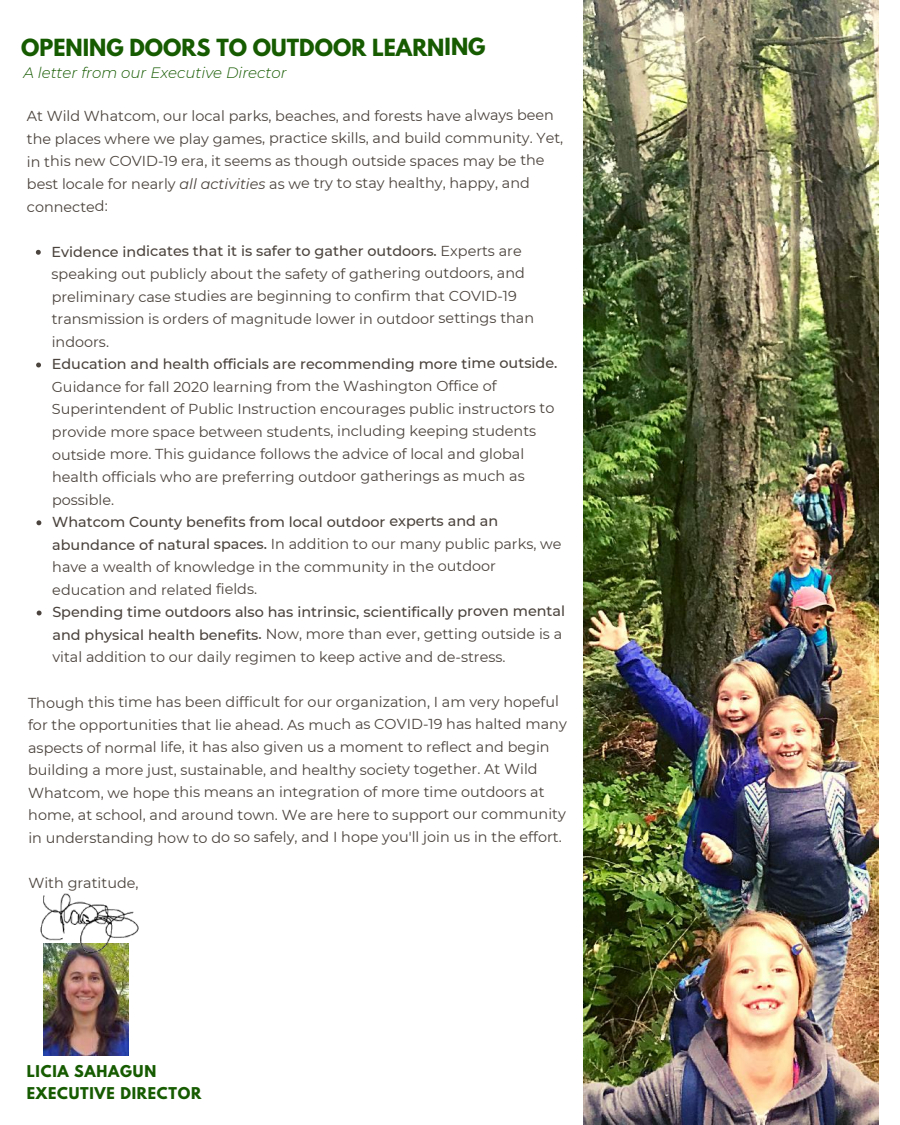
<style>
.page{position:relative;width:900px;height:1125px;background:#fff}
.page>*{position:absolute;margin:0;border:0;box-sizing:border-box;transform-origin:0 0}
.t1{font:700 20.85px "League Spartan";letter-spacing:-.005em;color:#165b00}
.t2{font:italic 300 15px "Montserrat";color:#165b00}
.t3{font:14.4px/22.6px "Montserrat";letter-spacing:-.005em;color:#4b433d}
.t4{font:500 14.4px/22.6px "Montserrat";letter-spacing:-.005em;color:#4b433d}
.t5{font:700 14.4px/22.5px "League Spartan";letter-spacing:.045em;color:#165b00}
.s1{font-style:italic}
.s2{font-weight:500}
.s3{font-weight:400}
</style>
<div class="page">
<img style="left:584px;top:0;width:294px;height:1125px">
<img style="left:44px;top:962px;width:84px;height:94px">
<svg style="left:36px;top:250px;width:5px;height:5px"></svg>
<svg style="left:36px;top:363px;width:5px;height:4px"></svg>
<svg style="left:36px;top:520px;width:5px;height:5px"></svg>
<svg style="left:37px;top:611px;width:5px;height:4px"></svg>
<img style="left:40px;top:893px;width:99px;height:69px">
<h1 class="t1" style="left:21px;top:37px;width:466px">OPENING DOORS TO OUTDOOR LEARNING</h1>
<p class="t2" style="left:23px;top:64px;width:265px">A letter from our Executive Director</p>
<p class="t3" style="left:27px;top:104px;width:538px">At Wild Whatcom, our local parks, beaches, and forests have always been the places where we play games, practice skills, and build community. Yet, in this new COVID-19 era, it seems as though outside spaces may be the best locale for nearly <span class="s1">all activities</span> as we try to stay healthy, happy, and connected:</p>
<p class="t3" style="left:52px;top:240px;width:484px"><span class="s2">Evidence indicates that it is safer to gather outdoors.</span> Experts are speaking out publicly about the safety of gathering outdoors, and preliminary case studies are beginning to confirm that COVID-19 transmission is orders of magnitude lower in outdoor settings than indoors.</p>
<p class="t4" style="left:52px;top:352px;width:507px">Education and health officials are recommending more time outside.</p>
<p class="t3" style="left:52px;top:375px;width:504px">Guidance for fall 2020 learning from the Washington Office of Superintendent of Public Instruction encourages public instructors to provide more space between students, including keeping students outside more. This guidance follows the advice of local and global health officials who are preferring outdoor gatherings as much as possible.</p>
<p class="t3" style="left:52px;top:510px;width:511px"><span class="s2">Whatcom County benefits from local outdoor experts and an abundance of natural spaces.</span> In addition to our many public parks, we have a wealth of knowledge in the community in the outdoor education and related fields.</p>
<p class="t4" style="left:52px;top:600px;width:514px">Spending time outdoors also has intrinsic, scientifically proven mental and physical health benefits. <span class="s3">Now, more than ever, getting outside is a vital addition to our daily regimen to keep active and de-stress.</span></p>
<p class="t3" style="left:28px;top:691px;width:540px">Though this time has been difficult for our organization, I am very hopeful for the opportunities that lie ahead. As much as COVID-19 has halted many aspects of normal life, it has also given us a moment to reflect and begin building a more just, sustainable, and healthy society together. At Wild Whatcom, we hope this means an integration of more time outdoors at home, at school, and around town. We are here to support our community in understanding how to do so safely, and I hope you'll join us in the effort.</p>
<p class="t3" style="left:28px;top:871px;width:112px">With gratitude,</p>
<p class="t5" style="left:27px;top:1061px;width:176px">LICIA SAHAGUN<br>EXECUTIVE DIRECTOR</p>
</div>
